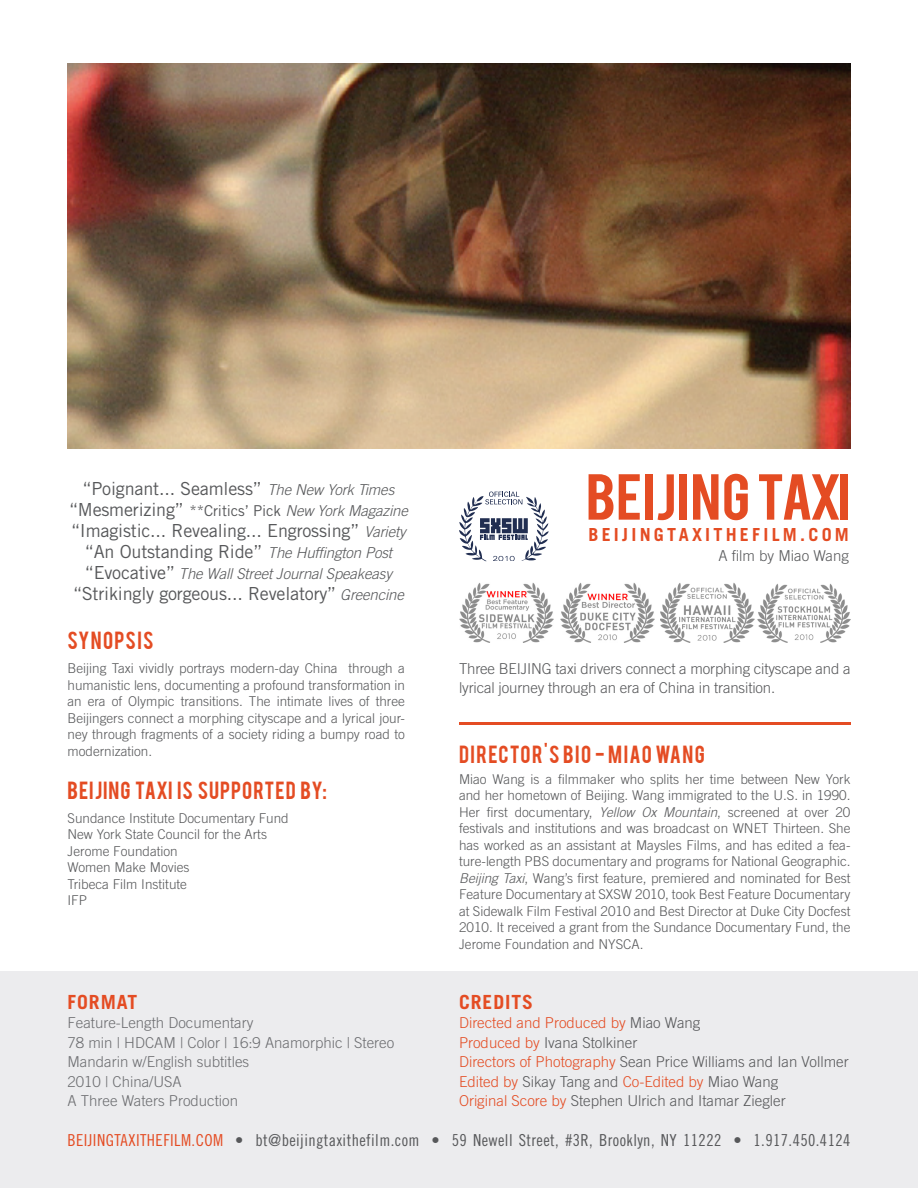
<style>
.page{position:relative;width:918px;height:1188px;background:#fff}
.page>*{position:absolute;margin:0;border:0;box-sizing:border-box;transform-origin:0 0}
.t1{font:51px "Bebas";color:#e44c23;scale:1.08 1}
.t2{font:19.5px "Bebas";letter-spacing:.05em;color:#e44c23}
.t3{font:19.5px "Bebas";letter-spacing:.075em;color:#e44c23}
.t4{font:700 19.5px "Trade Gothic";letter-spacing:.05em;color:#e44c23}
.paragraph_text{font:18px "Trade Gothic";letter-spacing:-.01em;color:#57585a}
.t5{font:700 18px "Trade Gothic";letter-spacing:.18em;color:#e44c23}
.t6{font:16.5px "Trade Gothic Cond Eighteen";letter-spacing:.025em;color:#57585a}
.paragraph_text-2{font:300 15px/19.5px "Trade Gothic";color:#57585a}
.paragraph_text-3{font:300 15px "Trade Gothic";color:#6c6d70}
.paragraph_text-4{font:italic 300 15px "Trade Gothic";letter-spacing:-.01em;color:#57585a}
.paragraph_text-5{font:300 15px "Trade Gothic";color:#e44c23}
.paragraph_text-6{font:300 13.5px/16.5px "Trade Gothic";color:#57585a;text-align:justify}
.s1{font-weight:300;font-style:italic;font-size:15px}
.s2{font-weight:400;font-style:normal;font-size:18px}
.s3{font-weight:400;font-style:normal}
.s4{font-style:italic}
.s5{color:#57585a}
.s6{color:#e44c23}
</style>
<div class="page">
<div style="left:0;top:972px;width:918px;height:216px;background:#ececee"></div>
<img style="left:67px;top:63px;width:783px;height:385px">
<hr style="left:459px;top:722px;width:391px;height:3px;background:#e44c23">
<svg style="left:459px;top:492px;width:90px;height:69px"></svg>
<img style="left:459px;top:583px;width:95px;height:60px">
<img style="left:560px;top:583px;width:95px;height:60px">
<img style="left:660px;top:583px;width:95px;height:60px">
<img style="left:758px;top:584px;width:92px;height:59px">
<p class="paragraph_text" style="left:83px;top:478px;width:313px">“Poignant... Seamless” <span class="s1">The New York Times</span></p>
<p class="paragraph_text-4" style="left:69px;top:502px;width:340px"><span class="s2">“Mesmerizing”</span> <span class="s3">**Critics’ Pick</span> New York Magazine</p>
<p class="paragraph_text" style="left:71px;top:520px;width:336px">“Imagistic... Revealing... Engrossing” <span class="s1">Variety</span></p>
<p class="paragraph_text" style="left:85px;top:541px;width:309px">“An Outstanding Ride” <span class="s1">The Huffington Post</span></p>
<p class="paragraph_text-4" style="left:85px;top:565px;width:309px"><span class="s2">“Evocative”</span> The Wall Street Journal Speakeasy</p>
<p class="paragraph_text" style="left:73px;top:583px;width:332px">“Strikingly gorgeous... Revelatory” <span class="s1">Greencine</span></p>
<p class="t2" style="left:68px;top:626px;width:86px">SYNOPSIS</p>
<p class="paragraph_text-6" style="left:68px;top:660px;width:339px">Beijing Taxi vividly portrays modern-day China through a humanistic lens, documenting a profound transformation in an era of Olympic transitions. The intimate lives of three Beijingers connect a morphing cityscape and a lyrical jour&shy;ney through fragments of a society riding a bumpy road to modernization.</p>
<p class="t2" style="left:68px;top:776px;width:261px">BEIJING TAXI IS SUPPORTED BY:</p>
<p class="paragraph_text-6" style="left:68px;top:809px;width:223px">Sundance Institute Documentary Fund</p>
<p class="paragraph_text-6" style="left:68px;top:826px;width:201px">New York State Council for the Arts</p>
<p class="paragraph_text-6" style="left:68px;top:842px;width:112px">Jerome Foundation</p>
<p class="paragraph_text-6" style="left:68px;top:859px;width:123px">Women Make Movies</p>
<p class="paragraph_text-6" style="left:68px;top:875px;width:121px">Tribeca Film Institute</p>
<p class="paragraph_text-6" style="left:68px;top:892px;width:21px">IFP</p>
<p class="t1" style="left:586px;top:460px;width:246px">BEIJING TAXI</p>
<p class="t5" style="left:589px;top:524px;width:262px">BEIJINGTAXITHEFILM.COM</p>
<p class="paragraph_text-2" style="left:718px;top:545px;width:132px">A film by Miao Wang</p>
<p class="paragraph_text-2" style="left:459px;top:659px;width:393px">Three BEIJING taxi drivers connect a morphing cityscape and a lyrical journey through an era of China in transition.</p>
<p class="t3" style="left:459px;top:740px;width:223px">DIRECTOR'S BIO - MIAO WANG</p>
<p class="paragraph_text-6" style="left:459px;top:771px;width:393px">Miao Wang is a filmmaker who splits her time between New York and her hometown of Beijing. Wang immigrated to the U.S. in 1990.<br>Her first documentary, <span class="s4">Yellow Ox Mountain</span>, screened at over 20 festivals and institutions and was broadcast on WNET Thirteen. She has worked as an assistant at Maysles Films, and has edited a fea&shy;ture-length PBS documentary and programs for National Geographic.<br><span class="s4">Beijing Taxi</span>, Wang’s first feature, premiered and nominated for Best Feature Documentary at SXSW 2010, took Best Feature Documentary at Sidewalk Film Festival 2010 and Best Director at Duke City Docfest 2010. It received a grant from the Sundance Documentary Fund, the Jerome Foundation and NYSCA.</p>
<p class="t4" style="left:68px;top:990px;width:71px">FORMAT</p>
<p class="paragraph_text-3" style="left:68px;top:1014px;width:187px">Feature-Length Documentary</p>
<p class="paragraph_text-3" style="left:68px;top:1034px;width:328px">78 min | HDCAM | Color | 16:9 Anamorphic | Stereo</p>
<p class="paragraph_text-3" style="left:68px;top:1053px;width:183px">Mandarin w/English subtitles</p>
<p class="paragraph_text-3" style="left:68px;top:1073px;width:116px">2010 | China/USA</p>
<p class="paragraph_text-3" style="left:68px;top:1092px;width:172px">A Three Waters Production</p>
<p class="t4" style="left:459px;top:990px;width:76px">CREDITS</p>
<p class="paragraph_text-5" style="left:459px;top:1014px;width:243px">Directed and Produced by <span class="s5">Miao Wang</span></p>
<p class="paragraph_text-2" style="left:459px;top:1033px;width:180px"><span class="s6">Produced by</span> Ivana Stolkiner</p>
<p class="paragraph_text-2" style="left:459px;top:1052px;width:391px"><span class="s6">Directors of Photography</span> Sean Price Williams and Ian Vollmer</p>
<p class="paragraph_text-2" style="left:459px;top:1072px;width:321px"><span class="s6">Edited by</span> Sikay Tang and <span class="s6">Co-Edited by</span> Miao Wang</p>
<p class="paragraph_text-2" style="left:459px;top:1091px;width:328px"><span class="s6">Original Score by</span> Stephen Ulrich and Itamar Ziegler</p>
<p class="t6" style="left:68px;top:1130px;width:785px"><span class="s6">BEIJINGTAXITHEFILM.COM</span> • bt@beijingtaxithefilm.com • 59 Newell Street, #3R, Brooklyn, NY 11222 • 1.917.450.4124</p>
</div>
